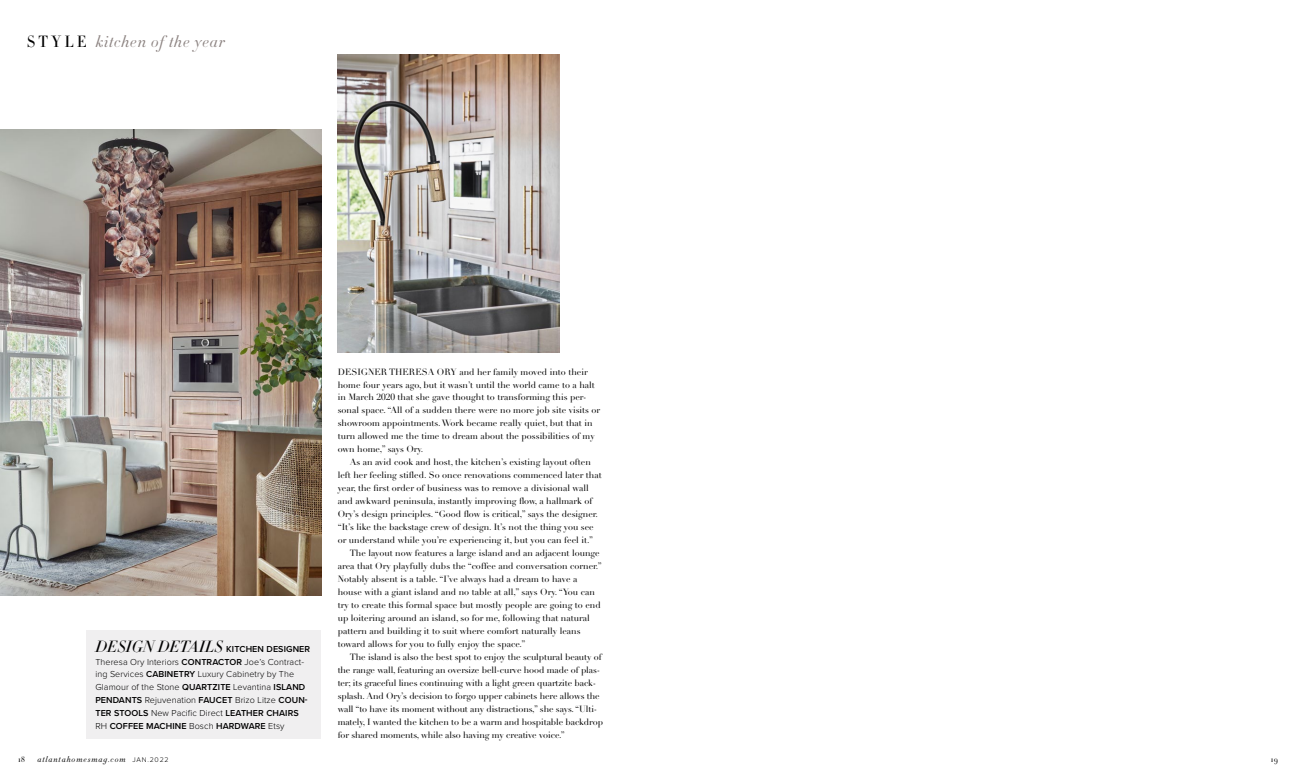
<style>
.page{position:relative;width:1296px;height:783px;background:#fff}
.page>*{position:absolute;margin:0;border:0;box-sizing:border-box;transform-origin:0 0}
.t1{font:italic 300 16px "HTF Didot L16";letter-spacing:.05em;color:#8c8381}
.t2{font:9px/13px "Didot LT Std";color:#000}
.t3{font:300 9px/13px "Proxima Nova";letter-spacing:.01em;color:#000}
.t4{font:italic 300 8px "HTF Didot L06";letter-spacing:.11em;color:#000}
.t5{font:300 8px "HTF Didot L11";color:#000}
.s1{font-family:"HTF Didot L11";font-style:normal;color:#000}
.s2{font-family:"HTF Didot L16";font-style:italic;font-size:16px}
.s3{font-weight:600}
.s4{font-family:"Proxima Nova";font-style:normal;font-size:7px}
</style>
<div class="page">
<img style="left:0;top:129px;width:321px;height:466px">
<img style="left:338px;top:54px;width:221px;height:299px">
<div style="left:86px;top:630px;width:235px;height:109px;background:#f0eff0"></div>
<h1 class="t1" style="left:27px;top:30px;width:200px"><span class="s1">STYLE</span> kitchen of the year</h1>
<p class="t3" style="left:95px;top:642px;width:216px"><span class="s2">DESIGN DETAILS</span> <span class="s3">KITCHEN DESIGNER </span>Theresa Ory Interiors <span class="s3">CONTRACTOR</span> Joe’s Contract&shy;ing Services <span class="s3">CABINETRY</span> Luxury Cabinetry by The Glamour of the Stone <span class="s3">QUARTZITE</span> Levantina <span class="s3">ISLAND PENDANTS</span> Rejuvenation <span class="s3">FAUCET</span> Brizo Litze <span class="s3">COUN-TER STOOLS</span> New Pacific Direct <span class="s3">LEATHER CHAIRS </span>RH <span class="s3">COFFEE MACHINE</span> Bosch <span class="s3">HARDWARE</span> Etsy</p>
<p class="t2" style="left:338px;top:365px;width:264px">DESIGNER THERESA ORY and her family moved into their home four years ago, but it wasn’t until the world came to a halt in March 2020 that she gave thought to transforming this per&shy;sonal space. “All of a sudden there were no more job site visits or showroom appointments. Work became really quiet, but that in turn allowed me the time to dream about the possibilities of my own home,” says Ory.</p>
<p class="t2" style="left:350px;top:456px;width:243px">As an avid cook and host, the kitchen’s existing layout often</p>
<p class="t2" style="left:338px;top:469px;width:266px">left her feeling stifled. So once renovations commenced later that</p>
<p class="t2" style="left:338px;top:482px;width:253px">year, the first order of business was to remove a divisional wall</p>
<p class="t2" style="left:338px;top:495px;width:256px">and awkward peninsula, instantly improving flow, a hallmark of</p>
<p class="t2" style="left:338px;top:508px;width:262px">Ory’s design principles. “Good flow is critical,” says the designer.</p>
<p class="t2" style="left:338px;top:521px;width:258px">“It’s like the backstage crew of design. It’s not the thing you see</p>
<p class="t2" style="left:338px;top:534px;width:257px">or understand while you’re experiencing it, but you can feel it.”</p>
<p class="t2" style="left:350px;top:547px;width:251px">The layout now features a large island and an adjacent lounge</p>
<p class="t2" style="left:338px;top:560px;width:266px">area that Ory playfully dubs the “coffee and conversation corner.”</p>
<p class="t2" style="left:338px;top:573px;width:241px">Notably absent is a table. “I’ve always had a dream to have a</p>
<p class="t2" style="left:338px;top:586px;width:259px">house with a giant island and no table at all,” says Ory. “You can</p>
<p class="t2" style="left:338px;top:599px;width:265px">try to create this formal space but mostly people are going to end</p>
<p class="t2" style="left:338px;top:612px;width:254px">up loitering around an island, so for me, following that natural</p>
<p class="t2" style="left:338px;top:625px;width:244px">pattern and building it to suit where comfort naturally leans</p>
<p class="t2" style="left:338px;top:638px;width:189px">toward allows for you to fully enjoy the space.”</p>
<p class="t2" style="left:350px;top:651px;width:253px">The island is also the best spot to enjoy the sculptural beauty of</p>
<p class="t2" style="left:338px;top:664px;width:264px">the range wall, featuring an oversize bell-curve hood made of plas-</p>
<p class="t2" style="left:338px;top:677px;width:260px">ter; its graceful lines continuing with a light green quartzite back-</p>
<p class="t2" style="left:338px;top:690px;width:263px">splash. And Ory’s decision to forgo upper cabinets here allows the</p>
<p class="t2" style="left:338px;top:703px;width:261px">wall “to have its moment without any distractions,” she says. “Ulti-</p>
<p class="t2" style="left:338px;top:716px;width:267px">mately, I wanted the kitchen to be a warm and hospitable backdrop</p>
<p class="t2" style="left:338px;top:729px;width:229px">for shared moments, while also having my creative voice.”</p>
<p class="t5" style="left:18px;top:754px;width:9px">18</p>
<p class="t4" style="left:37px;top:754px;width:133px">atlantahomesmag.com <span class="s4">JAN.2022</span></p>
<p class="t5" style="left:1271px;top:754px;width:9px">19</p>
</div>
